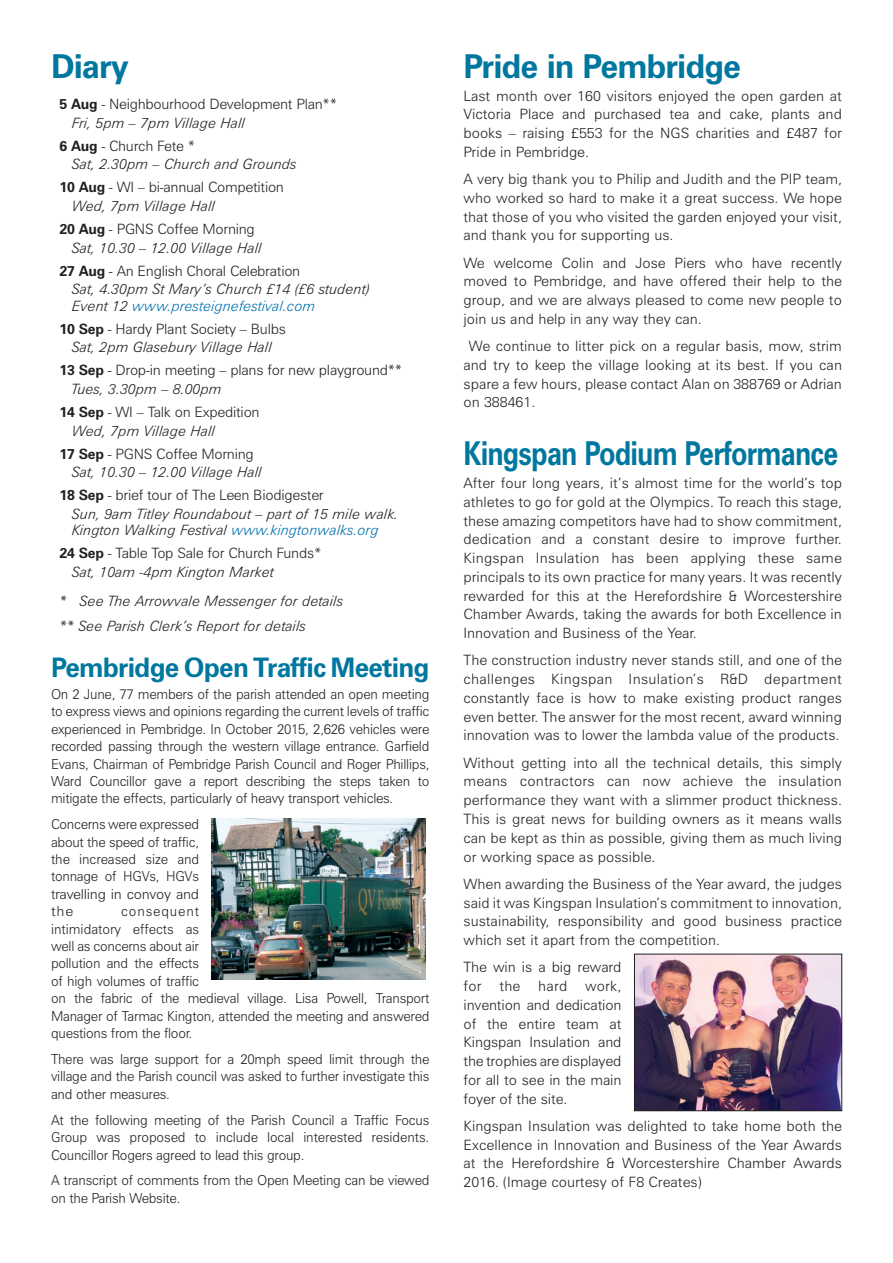
<style>
.page{position:relative;width:893px;height:1263px;background:#fff}
.page>*{position:absolute;margin:0;border:0;box-sizing:border-box;transform-origin:0 0}
.Parahead{font:700 33px "Zurich BT";letter-spacing:-.03em;color:#00779e;scale:.83 1}
.Parahead-2{font:700 33px "Zurich BT";letter-spacing:-.03em;color:#00779e}
.Small_Head_PPC{font:700 27px "Zurich BT";letter-spacing:-.03em;color:#00779e}
.Body{font:300 14.25px/18.8px "Zurich BT";color:#231f20;text-align:justify}
.Diary_sub{font:italic 300 14.25px "Zurich BT";color:#231f20}
.Diary{font:300 14.25px "Zurich BT";letter-spacing:-.02em;color:#231f20}
.Diary_sub-2{font:italic 300 14.25px "Zurich BT";color:#0071ae}
.Council_body{font:300 13.8px/17.4px "Zurich BT";letter-spacing:-.02em;color:#231f20;text-align:justify;scale:.96 1}
.s1{font-weight:700}
.s2{color:#231f20}
.s3{color:#0071ae}
</style>
<div class="page">
<img style="left:212px;top:819px;width:214px;height:160px">
<img style="left:636px;top:956px;width:204px;height:153px">
<div style="left:634px;top:954px;width:208px;height:157px;border:1px solid #231f20"></div>
<p class="Parahead-2" style="left:51px;top:46px;width:80px">Diary</p>
<p class="Diary" style="left:60px;top:95px;width:279px"><span class="s1">5 Aug</span> - Neighbourhood Development Plan**</p>
<p class="Diary_sub" style="left:72px;top:114px;width:175px">Fri, 5pm – 7pm Village Hall</p>
<p class="Diary" style="left:60px;top:137px;width:137px"><span class="s1">6 Aug</span> - Church Fete *</p>
<p class="Diary_sub" style="left:72px;top:156px;width:226px">Sat, 2.30pm – Church and Grounds</p>
<p class="Diary" style="left:60px;top:179px;width:226px"><span class="s1">10 Aug</span> - WI – bi-annual Competition</p>
<p class="Diary_sub" style="left:72px;top:197px;width:145px">Wed, 7pm Village Hall</p>
<p class="Diary" style="left:60px;top:220px;width:197px"><span class="s1">20 Aug</span> - PGNS Coffee Morning</p>
<p class="Diary_sub" style="left:72px;top:239px;width:191px">Sat, 10.30 – 12.00 Village Hall</p>
<p class="Diary" style="left:60px;top:262px;width:242px"><span class="s1">27 Aug</span> - An English Choral Celebration</p>
<p class="Diary_sub" style="left:72px;top:280px;width:299px">Sat, 4.30pm St Mary’s Church £14 (£6 student)</p>
<p class="Diary_sub-2" style="left:72px;top:297px;width:245px"><span class="s2">Event 12</span> www.presteignefestival.com</p>
<p class="Diary" style="left:60px;top:320px;width:228px"><span class="s1">10 Sep</span> - Hardy Plant Society – Bulbs</p>
<p class="Diary_sub" style="left:72px;top:339px;width:201px">Sat, 2pm Glasebury Village Hall</p>
<p class="Diary" style="left:60px;top:362px;width:344px"><span class="s1">13 Sep</span> - Drop-in meeting – plans for new playground**</p>
<p class="Diary_sub" style="left:72px;top:380px;width:151px">Tues, 3.30pm – 8.00pm</p>
<p class="Diary" style="left:60px;top:403px;width:202px"><span class="s1">14 Sep</span> - WI – Talk on Expedition</p>
<p class="Diary_sub" style="left:72px;top:422px;width:145px">Wed, 7pm Village Hall</p>
<p class="Diary" style="left:60px;top:445px;width:196px"><span class="s1">17 Sep</span> - PGNS Coffee Morning</p>
<p class="Diary_sub" style="left:72px;top:463px;width:191px">Sat, 10.30 – 12.00 Village Hall</p>
<p class="Diary" style="left:60px;top:486px;width:266px"><span class="s1">18 Sep</span> - brief tour of The Leen Biodigester</p>
<p class="Diary_sub" style="left:72px;top:505px;width:328px">Sun, 9am Titley Roundabout – part of 15 mile walk.</p>
<p class="Diary_sub" style="left:72px;top:522px;width:308px">Kington Walking Festival <span class="s3">www.kingtonwalks.org</span></p>
<p class="Diary" style="left:60px;top:545px;width:263px"><span class="s1">24 Sep</span> - Table Top Sale for Church Funds*</p>
<p class="Diary_sub" style="left:72px;top:563px;width:203px">Sat, 10am -4pm Kington Market</p>
<p class="Diary_sub" style="left:60px;top:592px;width:285px">* See The Arrowvale Messenger for details</p>
<p class="Diary_sub" style="left:60px;top:617px;width:248px">** See Parish Clerk’s Report for details</p>
<p class="Small_Head_PPC" style="left:51px;top:651px;width:380px">Pembridge Open Traffic Meeting</p>
<p class="Council_body" style="left:51px;top:685px;width:396px">On 2 June, 77 members of the parish attended an open meeting to express views and opinions regarding the current levels of traffic experienced in Pembridge. In October 2015, 2,626 vehicles were recorded passing through the western village entrance. Garfield Evans, Chairman of Pembridge Parish Council and Roger Phillips, Ward Councillor gave a report describing the steps taken to mitigate the effects, particularly of heavy transport vehicles.</p>
<p class="Council_body" style="left:51px;top:815px;width:156px">Concerns were expressed about the speed of traffic, the increased size and tonnage of HGVs, HGVs travelling in convoy and the</p>
<p class="Council_body" style="left:51px;top:902px;width:396px;text-align:left;text-indent:70px">consequent<br>intimidatory effects as<br>well as concerns about air<br>pollution and the effects<br>of high volumes of traffic<br>on the fabric of the medieval village. Lisa Powell, Transport<br>Manager of Tarmac Kington, attended the meeting and answered questions from the floor.</p>
<p class="Council_body" style="left:51px;top:1050px;width:396px">There was large support for a 20mph speed limit through the village and the Parish council was asked to further investigate this and other measures.</p>
<p class="Council_body" style="left:51px;top:1111px;width:396px">At the following meeting of the Parish Council a Traffic Focus Group was proposed to include local interested residents.<br>Councillor Rogers agreed to lead this group.</p>
<p class="Council_body" style="left:51px;top:1172px;width:396px">A transcript of comments from the Open Meeting can be viewed on the Parish Website.</p>
<p class="Parahead-2" style="left:463px;top:46px;width:279px">Pride in Pembridge</p>
<p class="Body" style="left:463px;top:86px;width:380px">Last month over 160 visitors enjoyed the open garden at Victoria Place and purchased tea and cake, plants and books – raising £553 for the NGS charities and £487 for Pride in Pembridge.</p>
<p class="Body" style="left:463px;top:169px;width:380px">A very big thank you to Philip and Judith and the PIP team, who worked so hard to make it a great success. We hope that those of you who visited the garden enjoyed your visit, and thank you for supporting us.</p>
<p class="Body" style="left:463px;top:253px;width:380px">We welcome Colin and Jose Piers who have recently moved to Pembridge, and have offered their help to the group, and we are always pleased to come new people to join us and help in any way they can.</p>
<p class="Body" style="left:463px;top:336px;width:380px;text-indent:5px">We continue to litter pick on a regular basis, mow, strim and try to keep the village looking at its best. If you can spare a few hours, please contact Alan on 388769 or Adrian on 388461.</p>
<p class="Parahead" style="left:463px;top:433px;width:453px">Kingspan Podium Performance</p>
<p class="Body" style="left:463px;top:474px;width:380px">After four long years, it’s almost time for the world’s top athletes to go for gold at the Olympics. To reach this stage, these amazing competitors have had to show commitment, dedication and a constant desire to improve further.<br>Kingspan Insulation has been applying these same principals to its own practice for many years. It was recently rewarded for this at the Herefordshire &amp; Worcestershire Chamber Awards, taking the awards for both Excellence in Innovation and Business of the Year.</p>
<p class="Body" style="left:463px;top:651px;width:380px">The construction industry never stands still, and one of the challenges Kingspan Insulation’s R&amp;D department constantly face is how to make existing product ranges even better. The answer for the most recent, award winning innovation was to lower the lambda value of the products.</p>
<p class="Body" style="left:463px;top:753px;width:380px">Without getting into all the technical details, this simply means contractors can now achieve the insulation performance they want with a slimmer product thickness.<br>This is great news for building owners as it means walls can be kept as thin as possible, giving them as much living or working space as possible.</p>
<p class="Body" style="left:463px;top:874px;width:380px">When awarding the Business of the Year award, the judges said it was Kingspan Insulation’s commitment to innovation, sustainability, responsibility and good business practice which set it apart from the competition.</p>
<p class="Body" style="left:463px;top:958px;width:160px">The win is a big reward for the hard work, invention and dedication of the entire team at Kingspan Insulation and the trophies are displayed for all to see in the main foyer of the site.</p>
<p class="Body" style="left:463px;top:1116px;width:380px">Kingspan Insulation was delighted to take home both the Excellence in Innovation and Business of the Year Awards at the Herefordshire &amp; Worcestershire Chamber Awards 2016. (Image courtesy of F8 Creates)</p>
</div>
